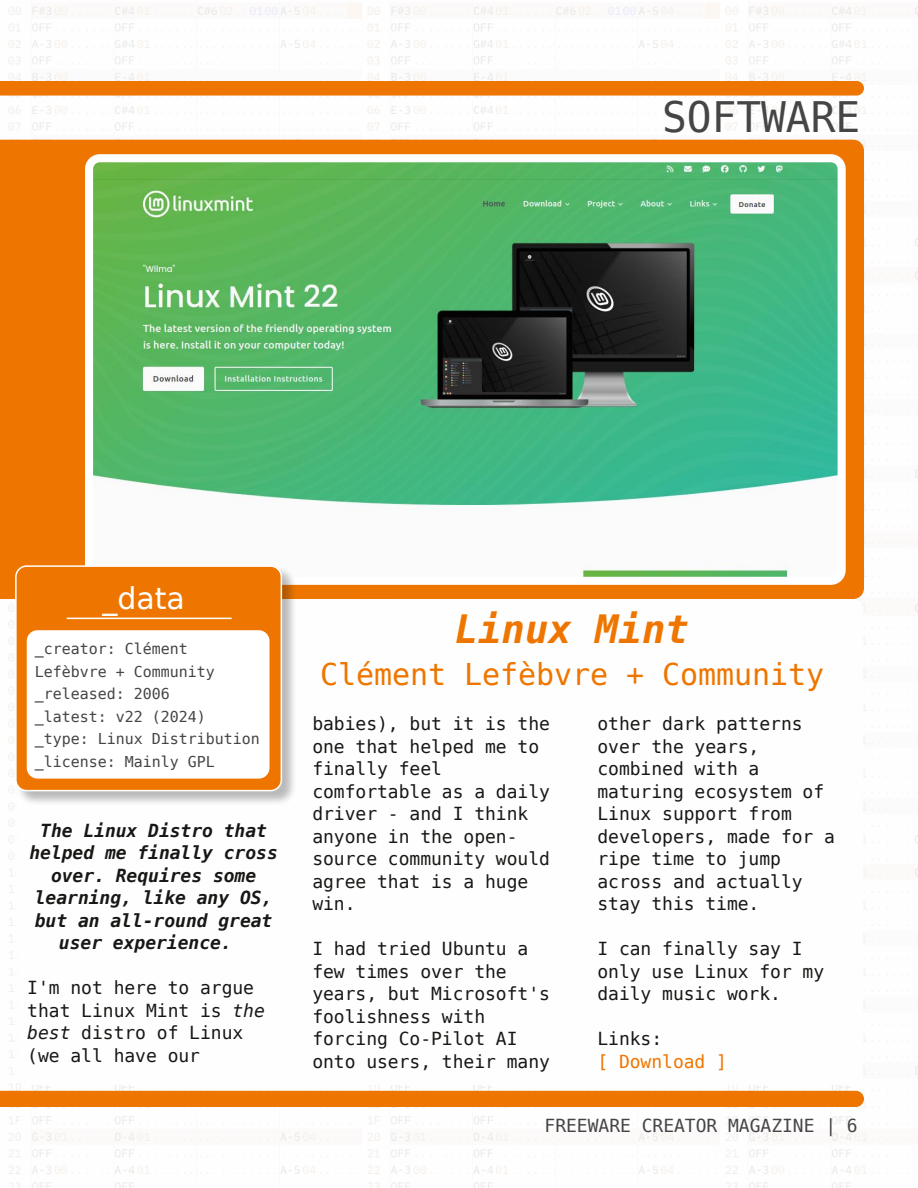
<style>
.page{position:relative;width:918px;height:1188px;background:#fff}
.page>*{position:absolute;margin:0;border:0;box-sizing:border-box;transform-origin:0 0}
.t1{font:42px "DejaVu Sans Mono";color:#454545}
.t2{font:italic 700 39px "DejaVu Sans Mono";color:#ee7600}
.t3{font:30px "DejaVu Sans Mono";color:#ee7600}
.t4{font:30px "DejaVu Sans";color:#fff}
.t5{font:18px/22.5px "DejaVu Sans Mono";color:#181715}
.t6{font:italic 700 18px "DejaVu Sans Mono";color:#181715}
.t7{font:18px "DejaVu Sans Mono";color:#454545}
.t8{font:18px "DejaVu Sans Mono";color:#ee7600}
.t9{font:15px/22.5px "DejaVu Sans Mono";color:#454545}
.s1{font-style:italic}
</style>
<div class="page">
<img style="left:720px;top:6px;width:198px;height:1182px">
<img style="left:2px;top:3px;width:718px;height:1185px">
<div style="left:0;top:81px;width:864px;height:15px;background:#ee7600"></div>
<div style="left:0;top:1091px;width:864px;height:16px;background:#ee7600"></div>
<div style="left:0;top:140px;width:864px;height:459px;background:#ee7600"></div>
<div style="left:4px;top:148px;width:63px;height:445px;background:#ee7600"></div>
<img style="left:89px;top:158px;width:752px;height:423px;border-radius:11px">
<div style="left:85px;top:154px;width:761px;height:431px;border:8px solid #fff;border-radius:11px"></div>
<div style="left:18px;top:599px;width:845px;height:486px;background:#fff;border-radius:11px"></div>
<div style="left:15px;top:565px;width:282px;height:241px;background:#181715;opacity:.3"></div>
<div style="left:16px;top:566px;width:265px;height:225px;background:#ee7600;border-radius:11px"></div>
<div style="left:15px;top:565px;width:267px;height:226px;border:2px solid #fff;border-radius:11px"></div>
<div style="left:27px;top:630px;width:243px;height:149px;background:#fff;border-radius:11px"></div>
<hr style="left:67px;top:618px;width:165px;height:1px;background:#fff">
<h1 class="t1" style="left:662px;top:93px;width:200px">SOFTWARE</h1>
<h3 class="t4" style="left:103px;top:581px;width:84px">_data</h3>
<p class="t9" style="left:35px;top:638px;width:227px">_creator: Clément<br>Lefèbvre + Community _released: 2006<br>_latest: v22 (2024) _type: Linux Distribution _license: Mainly GPL</p>
<p class="t6" style="left:40px;top:820px;width:228px">The Linux Distro that</p>
<p class="t6" style="left:29px;top:843px;width:250px">helped me finally cross</p>
<p class="t6" style="left:51px;top:865px;width:207px">over. Requires some</p>
<p class="t6" style="left:35px;top:888px;width:239px">learning, like any OS,</p>
<p class="t6" style="left:35px;top:910px;width:239px">but an all-round great</p>
<p class="t6" style="left:59px;top:933px;width:174px">user experience.</p>
<p class="t5" style="left:27px;top:977px;width:239px">I'm not here to argue that Linux Mint is <span class="s1">the best</span> distro of Linux (we all have our</p>
<h2 class="t2" style="left:455px;top:607px;width:236px">Linux Mint</h2>
<h3 class="t3" style="left:320px;top:657px;width:506px">Clément Lefèbvre + Community</h3>
<p class="t5" style="left:312px;top:713px;width:239px">babies), but it is the one that helped me to finally feel comfortable as a daily driver - and I think anyone in the open&shy;source community would agree that is a huge win.</p>
<p class="t5" style="left:312px;top:938px;width:239px">I had tried Ubuntu a few times over the years, but Microsoft's foolishness with forcing Co-Pilot AI onto users, their many</p>
<p class="t5" style="left:597px;top:713px;width:239px">other dark patterns over the years, combined with a maturing ecosystem of<br>Linux support from developers, made for a ripe time to jump across and actually stay this time.</p>
<p class="t5" style="left:597px;top:938px;width:228px">I can finally say I only use Linux for my daily music work.</p>
<p class="t5" style="left:597px;top:1028px;width:66px">Links:</p>
<p class="t8" style="left:597px;top:1051px;width:131px">[ Download ]</p>
<p class="t7" style="left:545px;top:1115px;width:315px">FREEWARE CREATOR MAGAZINE | 6</p>
</div>
